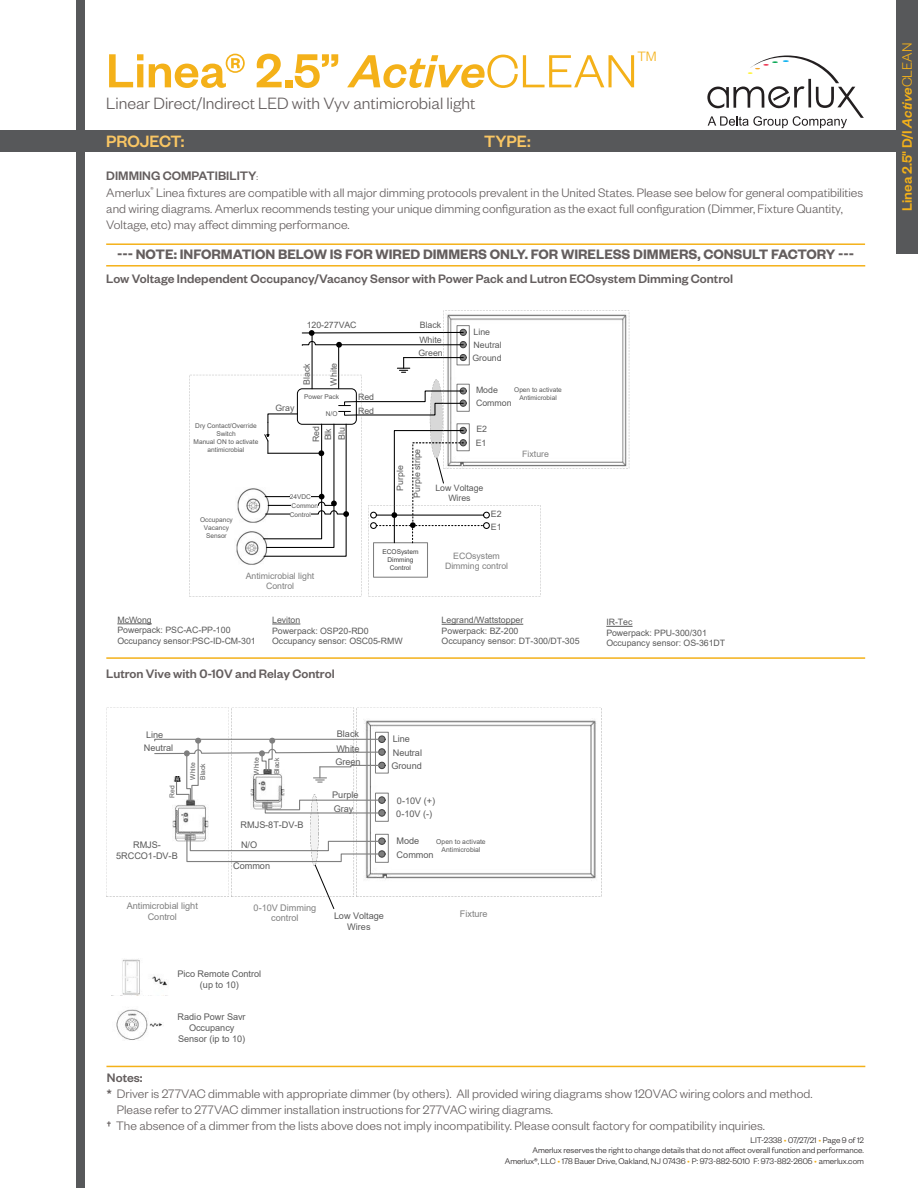
<style>
.page{position:relative;width:918px;height:1188px;background:#fff}
.page>*{position:absolute;margin:0;border:0;box-sizing:border-box;transform-origin:0 0}
.t1{font:500 52.5px "Founders Grotesk";color:#f4b119}
.t2{font:300 18px "Founders Grotesk";color:#645e5e}
.t3{font:500 18px "Founders Grotesk";color:#f9c664}
.t4{font:600 15px "Founders Grotesk";color:#645e5e}
.t5{font:500 15px "Founders Grotesk";color:#f4b119}
.t6{font:300 14.85px "Founders Grotesk";color:#f4b119}
.t7{font:300 13.5px/16.2px "Founders Grotesk";color:#645e5e}
.t8{font:500 13.5px "Founders Grotesk";color:#645e5e}
.t9{font:700 10.95px "Arial";color:#595959}
.t10{font:9.15px/10.9px "Arial";letter-spacing:-.005em;color:#595959}
.t11{font:9.15px/10.9px "Arial";color:#7f7f7f;text-align:center}
.t12{font:300 9px/10.8px "Founders Grotesk";color:#231f20;text-align:right}
.t13{font:8.85px/10.5px "Arial";letter-spacing:-.005em;color:#595959}
.t14{font:8.85px/10.5px "Arial";letter-spacing:-.005em;color:#7f7f7f;text-align:center}
.t15{font:6.75px/8.1px "Arial";letter-spacing:.005em;color:#595959;text-align:center}
.t16{font:6.6px/7.8px "Arial";color:#595959;text-align:center}
.t17{font:6.6px/7.8px "Arial";color:#3f3f3f;text-align:center}
.s1{font-style:italic;font-size:51px}
.s2{font-weight:300;font-size:51px}
.s3{font-weight:400;font-size:9px}
.s4{font-weight:500}
.s5{color:#f4b119}
.s6{font-style:italic}
.s7{font-weight:300}
</style>
<div class="page">
<svg style="left:707px;top:56px;width:157px;height:72px"></svg>
<div style="left:0;top:130px;width:918px;height:22px;background:#57585a"></div>
<div style="left:76px;top:0;width:10px;height:1188px;background:#57585a"></div>
<div style="left:896px;top:0;width:22px;height:254px;background:#57585a"></div>
<hr style="left:106px;top:243px;width:759px;height:2px;background:#f4b119">
<hr style="left:106px;top:265px;width:759px;height:2px;background:#f4b119">
<hr style="left:106px;top:1066px;width:759px;height:1px;background:#f4b119">
<hr style="left:106px;top:657px;width:759px;height:2px;background:#f4b119">
<hr style="left:117px;top:624px;width:35px;height:1px;background:#595959">
<svg style="left:272px;top:624px;width:28px;height:1px"></svg>
<hr style="left:442px;top:624px;width:81px;height:1px;background:#595959">
<svg style="left:606px;top:626px;width:27px;height:1px"></svg>
<svg style="left:189px;top:311px;width:440px;height:285px"></svg>
<img style="left:122px;top:959px;width:46px;height:36px">
<img style="left:116px;top:1009px;width:46px;height:31px">
<svg style="left:106px;top:708px;width:250px;height:201px"></svg>
<svg style="left:356px;top:708px;width:246px;height:189px"></svg>
<h1 class="t1" style="left:106px;top:38px;width:533px">Linea® 2.5” <span class="s1">Active</span><span class="s2">CLEAN</span></h1>
<p class="t6" style="left:637px;top:47px;width:21px">TM</p>
<h2 class="t2" style="left:106px;top:92px;width:371px">Linear Direct/Indirect LED with Vyv antimicrobial light</h2>
<h2 class="t3" style="left:106px;top:130px;width:80px">PROJECT:</h2>
<h2 class="t3" style="left:484px;top:130px;width:48px">TYPE:</h2>
<p class="t8" style="left:106px;top:168px;width:153px">DIMMING COMPATIBILITY<span class="s3">:</span></p>
<p class="t7" style="left:106px;top:184px;width:758px">Amerlux<sup>®</sup> Linea fixtures are compatible with all major dimming protocols prevalent in the United States. Please see below for general compatibilities and wiring diagrams. Amerlux recommends testing your unique dimming configuration as the exact full configuration (Dimmer, Fixture Quantity,<br>Voltage, etc) may affect dimming performance.</p>
<p class="t4" style="left:117px;top:244px;width:739px">--- NOTE: INFORMATION BELOW IS FOR WIRED DIMMERS ONLY. FOR WIRELESS DIMMERS, CONSULT FACTORY ---</p>
<p class="t8" style="left:106px;top:271px;width:628px">Low Voltage Independent Occupancy/Vacancy Sensor with Power Pack and Lutron ECOsystem Dimming Control</p>
<p class="t9" style="left:192px;top:271px;width:388px">Low voltage independent occupancy/vacancy sensor with power pack and</p>
<p class="t13" style="left:307px;top:320px;width:51px">120-277VAC</p>
<p class="t16" style="left:194px;top:422px;width:66px">Dry Contact/Override<br>Switch<br>Manual ON to activate antimicrobial</p>
<p class="t16" style="left:200px;top:516px;width:34px">Occupancy<br>Vacancy<br>Sensor</p>
<p class="t13" style="left:276px;top:403px;width:20px">Gray</p>
<p class="t13" style="left:301px;top:385px;width:23px;rotate:-90deg">Black</p>
<p class="t13" style="left:328px;top:386px;width:24px;rotate:-90deg">White</p>
<p class="t16" style="left:304px;top:392px;width:36px">Power Pack</p>
<p class="t13" style="left:358px;top:389px;width:18px;line-height:14.5px">Red<br>Red</p>
<p class="t16" style="left:326px;top:410px;width:13px">N/O</p>
<p class="t13" style="left:310px;top:442px;width:18px;line-height:12.1px;rotate:-90deg">Red<br>Blk</p>
<p class="t13" style="left:336px;top:440px;width:14px;rotate:-90deg">Blu</p>
<p class="t16" style="left:290px;top:492px;width:30px;line-height:8.7px;text-align:left">24VDC<br>Common<br>Control</p>
<p class="t14" style="left:246px;top:570px;width:70px">Antimicrobial light<br>Control</p>
<p class="t13" style="left:419px;top:318px;width:24px;line-height:14.9px">Black<br>White</p>
<p class="t13" style="left:418px;top:347px;width:26px">Green</p>
<p class="t13" style="left:472px;top:325px;width:31px;line-height:13.4px">Line<br>Neutral<br>Ground</p>
<p class="t13" style="left:476px;top:383px;width:37px;line-height:13.5px">Mode<br>Common</p>
<p class="t16" style="left:514px;top:386px;width:49px">Open to activate<br>Antimicrobial</p>
<p class="t13" style="left:391px;top:498px;width:51px;line-height:17.1px;text-indent:7px;rotate:-90deg">Purple<br>Purple stripe</p>
<p class="t17" style="left:382px;top:548px;width:38px">ECOSystem<br>Dimming<br>Control</p>
<p class="t13" style="left:476px;top:423px;width:13px;line-height:13.4px">E2<br>E1</p>
<p class="t13" style="left:435px;top:482px;width:50px;text-align:center">Low Voltage<br>Wires</p>
<p class="t13" style="left:491px;top:508px;width:12px;line-height:12.3px">E2<br>E1</p>
<p class="t14" style="left:445px;top:550px;width:65px">ECOsystem<br>Dimming control</p>
<p class="t14" style="left:522px;top:448px;width:28px">Fixture</p>
<p class="t13" style="left:117px;top:615px;width:140px">McWong<br>Powerpack: PSC-AC-PP-100<br>Occupancy sensor:PSC-ID-CM-301</p>
<p class="t13" style="left:272px;top:615px;width:132px">Leviton<br>Powerpack: OSP20-RD0<br>Occupancy sensor: OSC05-RMW</p>
<p class="t13" style="left:442px;top:615px;width:140px">Legrand/Wattstopper<br>Powerpack: BZ-200<br>Occupancy sensor: DT-300/DT-305</p>
<p class="t13" style="left:606px;top:617px;width:120px">IR-Tec<br>Powerpack: PPU-300/301<br>Occupancy sensor: OS-361DT</p>
<p class="t8" style="left:106px;top:666px;width:230px">Lutron Vive with 0-10V and Relay Control</p>
<p class="t10" style="left:144px;top:728px;width:31px;line-height:13.2px">Line<br>Neutral</p>
<p class="t10" style="left:336px;top:726px;width:25px;line-height:15.1px">Black<br>White</p>
<p class="t15" style="left:189px;top:780px;width:19px;rotate:-90deg">White</p>
<p class="t15" style="left:199px;top:780px;width:18px;rotate:-90deg">Black</p>
<p class="t15" style="left:252px;top:775px;width:19px;rotate:-90deg">White</p>
<p class="t15" style="left:273px;top:774px;width:18px;rotate:-90deg">Black</p>
<p class="t10" style="left:335px;top:756px;width:27px">Green</p>
<p class="t15" style="left:168px;top:798px;width:14px;rotate:-90deg">Red</p>
<p class="t10" style="left:332px;top:788px;width:28px;line-height:14px">Purple<br>Gray</p>
<p class="t10" style="left:241px;top:819px;width:65px">RMJS-8T-DV-B</p>
<p class="t10" style="left:116px;top:839px;width:63px;text-align:center">RMJS-<br>5RCCO1-DV-B</p>
<p class="t10" style="left:241px;top:840px;width:18px">N/O</p>
<p class="t10" style="left:233px;top:860px;width:38px">Common</p>
<p class="t10" style="left:392px;top:731px;width:32px;line-height:13.8px">Line<br>Neutral<br>Ground</p>
<p class="t10" style="left:396px;top:793px;width:40px;line-height:13.8px">0-10V (+)<br>0-10V (-)</p>
<p class="t10" style="left:397px;top:834px;width:38px;line-height:14px">Mode<br>Common</p>
<p class="t15" style="left:436px;top:837px;width:51px">Open to activate<br>Antimicrobial</p>
<p class="t11" style="left:127px;top:901px;width:73px">Antimicrobial light<br>Control</p>
<p class="t11" style="left:254px;top:902px;width:64px">0-10V Dimming control</p>
<p class="t11" style="left:460px;top:908px;width:29px">Fixture</p>
<p class="t10" style="left:334px;top:910px;width:51px;text-align:center">Low Voltage<br>Wires</p>
<p class="t10" style="left:177px;top:969px;width:85px;text-align:center">Pico Remote Control (up to 10)</p>
<p class="t10" style="left:178px;top:1011px;width:70px;text-align:center">Radio Powr Savr<br>Occupancy<br>Sensor (ip to 10)</p>
<p class="t8" style="left:107px;top:1069px;width:37px">Notes:</p>
<p class="t7" style="left:117px;top:1085px;width:697px;text-indent:-10px"><span class="s4">*</span> Driver is 277VAC dimmable with appropriate dimmer (by others). All provided wiring diagrams show 120VAC wiring colors and method.<br>Please refer to 277VAC dimmer installation instructions for 277VAC wiring diagrams.</p>
<p class="t7" style="left:107px;top:1117px;width:660px"><span class="s4">†</span> The absence of a dimmer from the lists above does not imply incompatibility. Please consult factory for compatibility inquiries.</p>
<p class="t12" style="left:505px;top:1134px;width:361px">LIT-2338 <span class="s5">•</span> 07/27/21 <span class="s5">•</span> Page 9 of 12<br>Amerlux reserves the right to change details that do not affect overall function and performance.<br>Amerlux®, LLC <span class="s5">•</span> 178 Bauer Drive, Oakland, NJ 07436 <span class="s5">•</span> P: 973-882-5010 F: 973-882-2605 <span class="s5">•</span> amerlux.com</p>
<p class="t5" style="left:898px;top:211px;width:170px;rotate:-90deg">Linea 2.5" D/I <span class="s6">Active</span><span class="s7">CLEAN</span></p>
</div>
